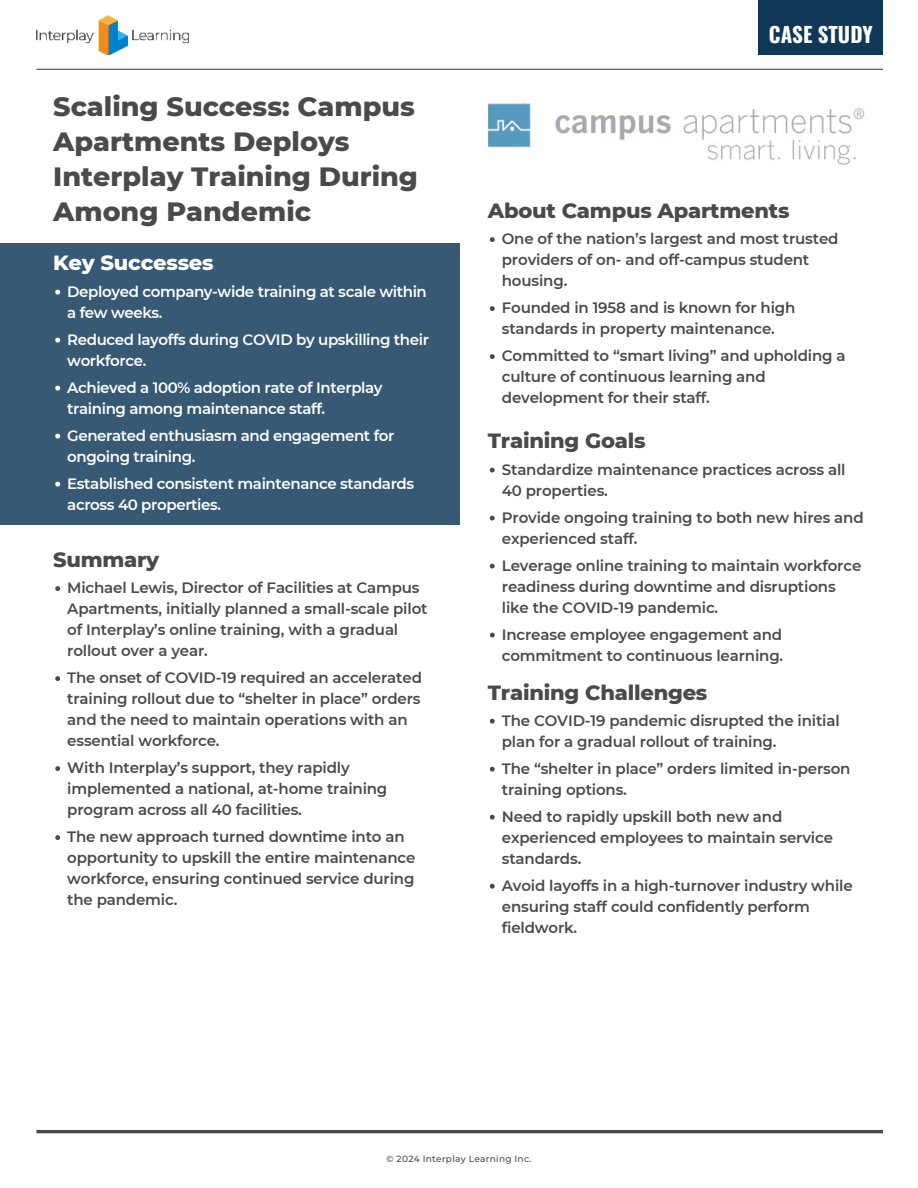
<style>
.page{position:relative;width:918px;height:1188px;background:#fff}
.page>*{position:absolute;margin:0;border:0;box-sizing:border-box;transform-origin:0 0}
.t1{font:800 27px/34.8px "Montserrat";color:#4a4a4b}
.t2{font:800 21px "Montserrat";letter-spacing:-.01em;color:#4a4a4b}
.t3{font:800 21px "Montserrat";letter-spacing:-.01em;color:#fff}
.t4{font:700 21px "Oswald";color:#fff}
.t5{font:600 15px/21px "Montserrat";letter-spacing:-.01em;color:#4a4a4b}
.t6{font:600 15px/21px "Montserrat";letter-spacing:-.025em;color:#fff}
.t7{font:500 9px "Montserrat";letter-spacing:.03em;color:#4a4a4b}
</style>
<div class="page">
<hr style="left:36px;top:69px;width:847px;height:1px;background:#4a4a4b">
<hr style="left:36px;top:1130px;width:847px;height:3px;background:#4a4a4b">
<img style="left:36px;top:15px;width:152px;height:40px">
<div style="left:759px;top:0;width:124px;height:54px;background:#0f3857"></div>
<div style="left:0;top:243px;width:460px;height:282px;background:#375973"></div>
<img style="left:487px;top:103px;width:378px;height:62px">
<svg style="left:55px;top:290px;width:5px;height:5px"></svg>
<svg style="left:55px;top:338px;width:5px;height:5px"></svg>
<svg style="left:55px;top:386px;width:5px;height:5px"></svg>
<svg style="left:55px;top:434px;width:5px;height:5px"></svg>
<svg style="left:55px;top:482px;width:5px;height:5px"></svg>
<svg style="left:55px;top:586px;width:5px;height:5px"></svg>
<svg style="left:55px;top:676px;width:5px;height:5px"></svg>
<svg style="left:55px;top:766px;width:5px;height:5px"></svg>
<svg style="left:55px;top:835px;width:5px;height:5px"></svg>
<svg style="left:490px;top:237px;width:5px;height:5px"></svg>
<svg style="left:490px;top:306px;width:5px;height:5px"></svg>
<svg style="left:490px;top:354px;width:5px;height:5px"></svg>
<svg style="left:490px;top:719px;width:5px;height:5px"></svg>
<svg style="left:490px;top:767px;width:5px;height:5px"></svg>
<svg style="left:490px;top:815px;width:5px;height:5px"></svg>
<svg style="left:490px;top:884px;width:5px;height:5px"></svg>
<svg style="left:490px;top:468px;width:5px;height:5px"></svg>
<svg style="left:490px;top:516px;width:5px;height:5px"></svg>
<svg style="left:490px;top:564px;width:5px;height:5px"></svg>
<svg style="left:490px;top:633px;width:5px;height:5px"></svg>
<h1 class="t1" style="left:53px;top:88px;width:366px">Scaling Success: Campus<br>Apartments Deploys<br>Interplay Training During<br>Among Pandemic</h1>
<h2 class="t3" style="left:53px;top:248px;width:162px">Key Successes</h2>
<p class="t6" style="left:67px;top:280px;width:361px">Deployed company-wide training at scale within a few weeks.</p>
<p class="t6" style="left:67px;top:328px;width:363px">Reduced layoffs during COVID by upskilling their workforce.</p>
<p class="t6" style="left:67px;top:376px;width:317px">Achieved a 100% adoption rate of Interplay training among maintenance staff.</p>
<p class="t6" style="left:67px;top:424px;width:329px">Generated enthusiasm and engagement for ongoing training.</p>
<p class="t6" style="left:67px;top:472px;width:349px">Established consistent maintenance standards across 40 properties.</p>
<h2 class="t2" style="left:53px;top:544px;width:108px">Summary</h2>
<p class="t5" style="left:67px;top:577px;width:362px">Michael Lewis, Director of Facilities at Campus Apartments, initially planned a small-scale pilot of Interplay’s online training, with a gradual rollout over a year.</p>
<p class="t5" style="left:67px;top:667px;width:356px">The onset of COVID-19 required an accelerated training rollout due to “shelter in place” orders and the need to maintain operations with an essential workforce.</p>
<p class="t5" style="left:67px;top:757px;width:322px">With Interplay’s support, they rapidly implemented a national, at-home training program across all 40 facilities.</p>
<p class="t5" style="left:67px;top:826px;width:350px">The new approach turned downtime into an opportunity to upskill the entire maintenance workforce, ensuring continued service during the pandemic.</p>
<h2 class="t4" style="left:769px;top:23px;width:106px">CASE STUDY</h2>
<h2 class="t2" style="left:488px;top:195px;width:303px">About Campus Apartments</h2>
<p class="t5" style="left:502px;top:228px;width:338px">One of the nation’s largest and most trusted providers of on- and off-campus student housing.</p>
<p class="t5" style="left:502px;top:297px;width:295px">Founded in 1958 and is known for high standards in property maintenance.</p>
<p class="t5" style="left:502px;top:345px;width:345px">Committed to “smart living” and upholding a culture of continuous learning and development for their staff.</p>
<h2 class="t2" style="left:488px;top:426px;width:159px">Training Goals</h2>
<p class="t5" style="left:502px;top:458px;width:345px">Standardize maintenance practices across all<br>40 properties.</p>
<p class="t5" style="left:502px;top:506px;width:363px">Provide ongoing training to both new hires and experienced staff.</p>
<p class="t5" style="left:502px;top:554px;width:361px">Leverage online training to maintain workforce readiness during downtime and disruptions like the COVID-19 pandemic.</p>
<p class="t5" style="left:502px;top:623px;width:283px">Increase employee engagement and commitment to continuous learning.</p>
<h2 class="t2" style="left:488px;top:677px;width:221px">Training Challenges</h2>
<p class="t5" style="left:502px;top:709px;width:339px">The COVID-19 pandemic disrupted the initial plan for a gradual rollout of training.</p>
<p class="t5" style="left:502px;top:757px;width:350px">The “shelter in place” orders limited in-person training options.</p>
<p class="t5" style="left:502px;top:805px;width:333px">Need to rapidly upskill both new and experienced employees to maintain service standards.</p>
<p class="t5" style="left:502px;top:874px;width:352px">Avoid layoffs in a high-turnover industry while ensuring staff could confidently perform fieldwork.</p>
<p class="t7" style="left:386px;top:1152px;width:147px">© 2024 Interplay Learning Inc.</p>
</div>
